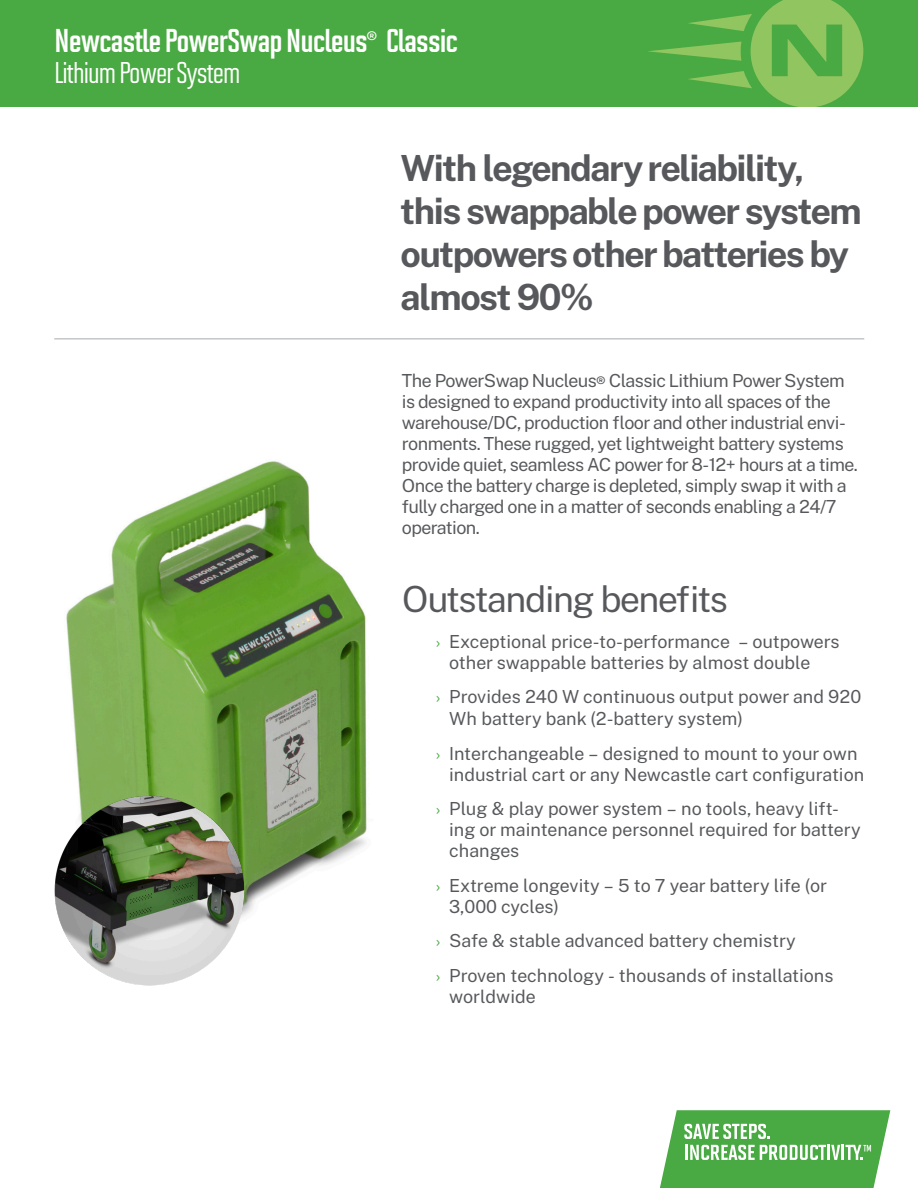
<style>
.page{position:relative;width:918px;height:1188px;background:#fff}
.page>*{position:absolute;margin:0;border:0;box-sizing:border-box;transform-origin:0 0}
.Gray_Titles{font:700 36px/43.2px "Public Sans";letter-spacing:-.04em;color:#57585b}
.Paragraph_Style_1{font:36px "Public Sans";letter-spacing:-.04em;color:#57585b}
.t1{font:700 33px "Solano Gothic MVB";letter-spacing:-.03em;color:#fff}
.t2{font:500 30px "Solano Gothic MVB";letter-spacing:-.03em;color:#fff}
.Body{font:18px/21px "Public Sans";letter-spacing:-.005em;color:#57585b}
.Body-2{font:18px/21px "Public Sans";letter-spacing:-.03em;color:#57585b}
.t3{font:12px "Renogare";color:#fff}
.s1{font-family:"Source Sans Pro";font-size:16.5px;color:#49a942}
</style>
<div class="page">
<div style="left:0;top:0;width:918px;height:106px;background:#49a942"></div>
<svg style="left:648px;top:0;width:215px;height:106px"></svg>
<svg style="left:660px;top:1110px;width:230px;height:78px;background:#6ab864"></svg>
<img style="left:66px;top:461px;width:301px;height:455px">
<hr style="left:54px;top:339px;width:810px;height:1px;background:#a7a9ab">
<img style="left:54px;top:794px;width:190px;height:192px">
<p class="t1" style="left:54px;top:22px;width:315px">Newcastle PowerSwap Nucleus</p>
<p class="t3" style="left:367px;top:28px;width:12px">®</p>
<p class="t1" style="left:386px;top:22px;width:74px">Classic</p>
<p class="t2" style="left:54px;top:56px;width:188px">Lithium Power System</p>
<p class="Gray_Titles" style="left:401px;top:145px;width:463px">With legendary reliability, this swappable power system outpowers other batteries by almost 90%</p>
<p class="Body-2" style="left:402px;top:369px;width:458px">The PowerSwap Nucleus<sup>®</sup> Classic Lithium Power System is designed to expand productivity into all spaces of the warehouse/DC, production floor and other industrial envi&shy;ronments. These rugged, yet lightweight battery systems provide quiet, seamless AC power for 8-12+ hours at a time.<br>Once the battery charge is depleted, simply swap it with a fully charged one in a matter of seconds enabling a 24/7 operation.</p>
<p class="Paragraph_Style_1" style="left:402px;top:571px;width:328px">Outstanding benefits</p>
<p class="Body" style="left:449px;top:630px;width:392px;text-indent:-14px"><span class="s1">›</span> Exceptional price-to-performance – outpowers other swappable batteries by almost double</p>
<p class="Body" style="left:449px;top:685px;width:414px;line-height:21.6px;text-indent:-14px"><span class="s1">›</span> Provides 240 W continuous output power and 920<br>Wh battery bank (2-battery system)</p>
<p class="Body" style="left:449px;top:742px;width:417px;text-indent:-14px"><span class="s1">›</span> Interchangeable – designed to mount to your own industrial cart or any Newcastle cart configuration</p>
<p class="Body" style="left:449px;top:797px;width:413px;text-indent:-14px"><span class="s1">›</span> Plug &amp; play power system – no tools, heavy lift&shy;ing or maintenance personnel required for battery changes</p>
<p class="Body" style="left:449px;top:874px;width:379px;text-indent:-14px"><span class="s1">›</span> Extreme longevity – 5 to 7 year battery life (or<br>3,000 cycles)</p>
<p class="Body" style="left:436px;top:929px;width:362px"><span class="s1">›</span> Safe &amp; stable advanced battery chemistry</p>
<p class="Body" style="left:449px;top:964px;width:386px;text-indent:-14px"><span class="s1">›</span> Proven technology - thousands of installations worldwide</p>
</div>
